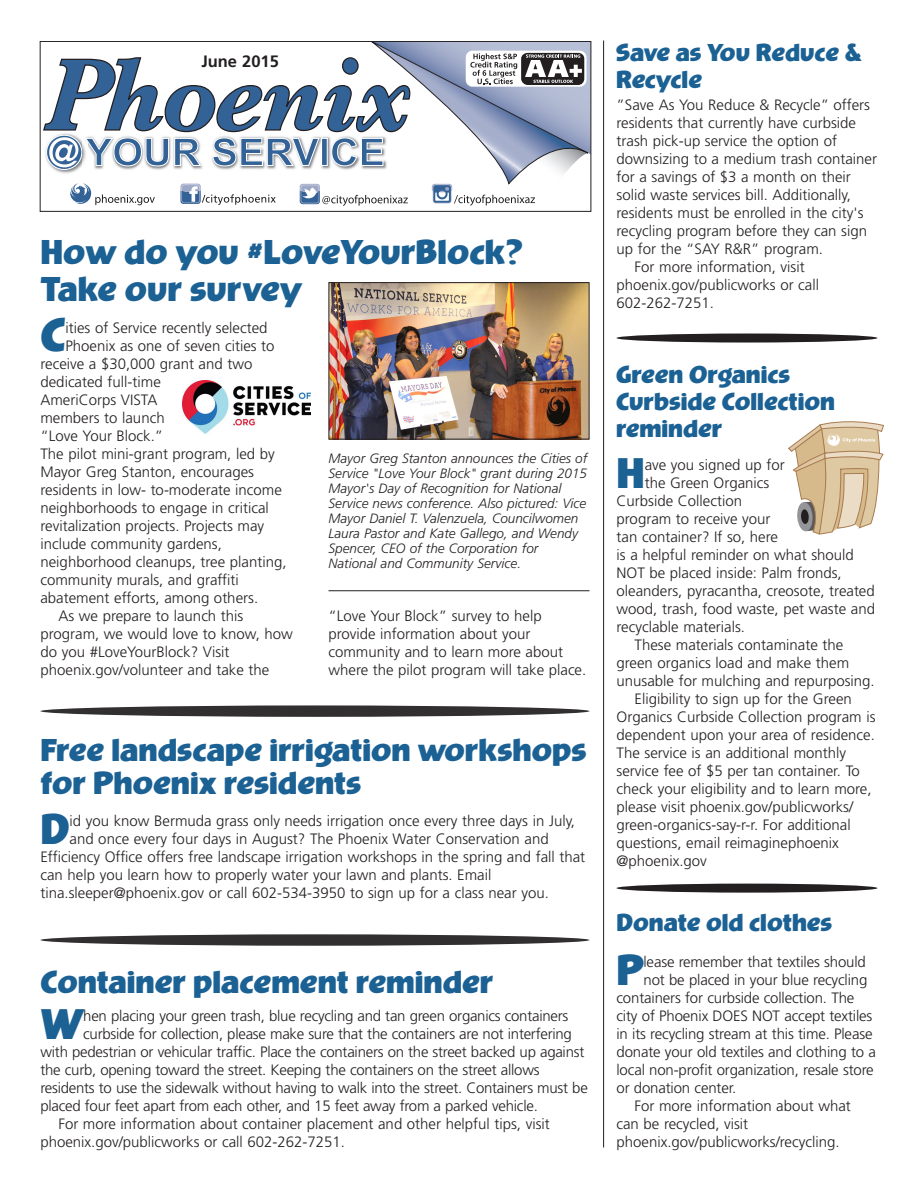
<style>
.page{position:relative;width:918px;height:1188px;background:#fff}
.page>*{position:absolute;margin:0;border:0;box-sizing:border-box;transform-origin:0 0}
.t1{font:700 48.9px "Burghley";color:#1b6194}
.t2{font:700 44.7px "Burghley";color:#1b6194}
.t3{font:700 36px/37.5px "Burghley";color:#1b6194}
.t4{font:700 33px/33px "Burghley";color:#1b6194}
.t5{font:700 25.5px/27px "Burghley";color:#1b6194}
.t6{font:300 15px/18px "Frutiger";color:#231f20}
.t7{font:italic 300 13.5px/15px "Frutiger";color:#231f20}
</style>
<div class="page">
<div style="left:41px;top:705px;width:549px;height:12px;background:#312f30;border-radius:50%"></div>
<div style="left:41px;top:934px;width:549px;height:12px;background:#312f30;border-radius:50%"></div>
<hr style="left:603px;top:40px;width:1px;height:1107px;background:#231f20">
<svg style="left:42px;top:41px;width:549px;height:165px"></svg>
<div style="left:616px;top:334px;width:262px;height:9px;background:#231f20;border-radius:50%"></div>
<div style="left:616px;top:884px;width:262px;height:9px;background:#231f20;border-radius:50%"></div>
<img style="left:330px;top:284px;width:258px;height:154px">
<div style="left:328px;top:282px;width:262px;height:158px;border:1px solid #231f20"></div>
<hr style="left:328px;top:590px;width:262px;height:1px;background:#231f20">
<img style="left:182px;top:380px;width:128px;height:54px">
<svg style="left:788px;top:422px;width:95px;height:112px"></svg>
<h3 class="t3" style="left:41px;top:233px;width:484px">How do you #LoveYourBlock?<br>Take our survey</h3>
<h1 class="t1" style="left:41px;top:306px;width:27px">C</h1>
<p class="t6" style="left:65px;top:320px;width:204px">ities of Service recently selected</p>
<p class="t6" style="left:65px;top:338px;width:211px">Phoenix as one of seven cities to</p>
<p class="t6" style="left:40px;top:356px;width:213px">receive a $30,000 grant and two</p>
<p class="t6" style="left:40px;top:374px;width:122px">dedicated full-time</p>
<p class="t6" style="left:40px;top:392px;width:118px">AmeriCorps VISTA</p>
<p class="t6" style="left:40px;top:410px;width:126px">members to launch</p>
<p class="t6" style="left:40px;top:428px;width:124px">“Love Your Block.”</p>
<p class="t6" style="left:40px;top:446px;width:236px">The pilot mini-grant program, led by</p>
<p class="t6" style="left:40px;top:464px;width:215px">Mayor Greg Stanton, encourages</p>
<p class="t6" style="left:40px;top:482px;width:243px">residents in low- to-moderate income</p>
<p class="t6" style="left:40px;top:500px;width:230px">neighborhoods to engage in critical</p>
<p class="t6" style="left:40px;top:518px;width:225px">revitalization projects. Projects may</p>
<p class="t6" style="left:40px;top:536px;width:183px">include community gardens,</p>
<p class="t6" style="left:40px;top:554px;width:248px">neighborhood cleanups, tree planting,</p>
<p class="t6" style="left:40px;top:572px;width:200px">community murals, and graffiti</p>
<p class="t6" style="left:40px;top:590px;width:219px">abatement efforts, among others.</p>
<p class="t6" style="left:58px;top:608px;width:186px">As we prepare to launch this</p>
<p class="t6" style="left:40px;top:626px;width:254px">program, we would love to know, how</p>
<p class="t6" style="left:40px;top:644px;width:191px">do you #LoveYourBlock? Visit</p>
<p class="t6" style="left:40px;top:662px;width:230px">phoenix.gov/volunteer and take the</p>
<p class="t7" style="left:328px;top:451px;width:260px">Mayor Greg Stanton announces the Cities of Service "Love Your Block" grant during 2015<br>Mayor's Day of Recognition for National Service news conference. Also pictured: Vice Mayor Daniel T. Valenzuela, Councilwomen Laura Pastor and Kate Gallego, and Wendy Spencer, CEO of the Corporation for National and Community Service.</p>
<p class="t6" style="left:328px;top:608px;width:259px">“Love Your Block” survey to help provide information about your community and to learn more about where the pilot program will take place.</p>
<h3 class="t4" style="left:41px;top:733px;width:548px">Free landscape irrigation workshops for Phoenix residents</h3>
<h2 class="t2" style="left:41px;top:802px;width:31px">D</h2>
<p class="t6" style="left:70px;top:813px;width:507px">id you know Bermuda grass only needs irrigation once every three days in July,</p>
<p class="t6" style="left:70px;top:831px;width:481px">and once every four days in August? The Phoenix Water Conservation and</p>
<p class="t6" style="left:40px;top:849px;width:546px">Efficiency Office offers free landscape irrigation workshops in the spring and fall that</p>
<p class="t6" style="left:40px;top:867px;width:452px">can help you learn how to properly water your lawn and plants. Email</p>
<p class="t6" style="left:40px;top:885px;width:510px">tina.sleeper@phoenix.gov or call 602-534-3950 to sign up for a class near you.</p>
<h3 class="t4" style="left:41px;top:965px;width:454px">Container placement reminder</h3>
<h2 class="t2" style="left:41px;top:997px;width:45px">W</h2>
<p class="t6" style="left:83px;top:1008px;width:487px">hen placing your green trash, blue recycling and tan green organics containers</p>
<p class="t6" style="left:83px;top:1026px;width:490px">curbside for collection, please make sure that the containers are not interfering</p>
<p class="t6" style="left:40px;top:1044px;width:545px">with pedestrian or vehicular traffic. Place the containers on the street backed up against</p>
<p class="t6" style="left:40px;top:1062px;width:501px">the curb, opening toward the street. Keeping the containers on the street allows</p>
<p class="t6" style="left:40px;top:1080px;width:549px">residents to use the sidewalk without having to walk into the street. Containers must be</p>
<p class="t6" style="left:40px;top:1098px;width:499px">placed four feet apart from each other, and 15 feet away from a parked vehicle.</p>
<p class="t6" style="left:58px;top:1116px;width:493px">For more information about container placement and other helpful tips, visit</p>
<p class="t6" style="left:40px;top:1134px;width:306px">phoenix.gov/publicworks or call 602-262-7251.</p>
<h3 class="t5" style="left:616px;top:39px;width:248px">Save as You Reduce &amp;<br>Recycle</h3>
<p class="t6" style="left:617px;top:97px;width:255px">”Save As You Reduce &amp; Recycle” offers</p>
<p class="t6" style="left:617px;top:115px;width:241px">residents that currently have curbside</p>
<p class="t6" style="left:617px;top:133px;width:222px">trash pick-up service the option of</p>
<p class="t6" style="left:617px;top:151px;width:262px">downsizing to a medium trash container</p>
<p class="t6" style="left:617px;top:169px;width:236px">for a savings of $3 a month on their</p>
<p class="t6" style="left:617px;top:187px;width:236px">solid waste services bill. Additionally,</p>
<p class="t6" style="left:617px;top:205px;width:249px">residents must be enrolled in the city's</p>
<p class="t6" style="left:617px;top:223px;width:252px">recycling program before they can sign</p>
<p class="t6" style="left:617px;top:241px;width:208px">up for the “SAY R&amp;R” program.</p>
<p class="t6" style="left:635px;top:259px;width:172px">For more information, visit</p>
<p class="t6" style="left:617px;top:277px;width:204px">phoenix.gov/publicworks or call</p>
<p class="t6" style="left:617px;top:295px;width:99px">602-262-7251.</p>
<h3 class="t5" style="left:616px;top:360px;width:220px">Green Organics<br>Curbside Collection reminder</h3>
<h2 class="t2" style="left:617px;top:446px;width:30px">H</h2>
<p class="t6" style="left:645px;top:457px;width:142px">ave you signed up for</p>
<p class="t6" style="left:645px;top:475px;width:126px">the Green Organics</p>
<p class="t6" style="left:617px;top:493px;width:127px">Curbside Collection</p>
<p class="t6" style="left:617px;top:511px;width:156px">program to receive your</p>
<p class="t6" style="left:617px;top:529px;width:163px">tan container? If so, here</p>
<p class="t6" style="left:617px;top:547px;width:239px">is a helpful reminder on what should</p>
<p class="t6" style="left:617px;top:565px;width:227px">NOT be placed inside: Palm fronds,</p>
<p class="t6" style="left:617px;top:583px;width:260px">oleanders, pyracantha, creosote, treated</p>
<p class="t6" style="left:617px;top:601px;width:260px">wood, trash, food waste, pet waste and</p>
<p class="t6" style="left:617px;top:619px;width:130px">recyclable materials.</p>
<p class="t6" style="left:635px;top:637px;width:210px">These materials contaminate the</p>
<p class="t6" style="left:617px;top:655px;width:234px">green organics load and make them</p>
<p class="t6" style="left:617px;top:673px;width:260px">unusable for mulching and repurposing.</p>
<p class="t6" style="left:635px;top:691px;width:219px">Eligibility to sign up for the Green</p>
<p class="t6" style="left:617px;top:709px;width:260px">Organics Curbside Collection program is</p>
<p class="t6" style="left:617px;top:727px;width:260px">dependent upon your area of residence.</p>
<p class="t6" style="left:617px;top:745px;width:231px">The service is an additional monthly</p>
<p class="t6" style="left:617px;top:763px;width:245px">service fee of $5 per tan container. To</p>
<p class="t6" style="left:617px;top:781px;width:257px">check your eligibility and to learn more,</p>
<p class="t6" style="left:617px;top:799px;width:238px">please visit phoenix.gov/publicworks/</p>
<p class="t6" style="left:617px;top:817px;width:236px">green-organics-say-r-r. For additional</p>
<p class="t6" style="left:617px;top:835px;width:224px">questions, email reimaginephoenix</p>
<p class="t6" style="left:617px;top:853px;width:92px">@phoenix.gov</p>
<h3 class="t5" style="left:616px;top:909px;width:217px">Donate old clothes</h3>
<h2 class="t2" style="left:616px;top:943px;width:29px">P</h2>
<p class="t6" style="left:644px;top:954px;width:224px">lease remember that textiles should</p>
<p class="t6" style="left:644px;top:972px;width:225px">not be placed in your blue recycling</p>
<p class="t6" style="left:616px;top:990px;width:239px">containers for curbside collection. The</p>
<p class="t6" style="left:616px;top:1008px;width:257px">city of Phoenix DOES NOT accept textiles</p>
<p class="t6" style="left:616px;top:1026px;width:258px">in its recycling stream at this time. Please</p>
<p class="t6" style="left:616px;top:1044px;width:261px">donate your old textiles and clothing to a</p>
<p class="t6" style="left:616px;top:1062px;width:259px">local non-profit organization, resale store</p>
<p class="t6" style="left:616px;top:1080px;width:121px">or donation center.</p>
<p class="t6" style="left:634px;top:1098px;width:218px">For more information about what</p>
<p class="t6" style="left:616px;top:1116px;width:133px">can be recycled, visit</p>
<p class="t6" style="left:616px;top:1134px;width:225px">phoenix.gov/publicworks/recycling.</p>
</div>
